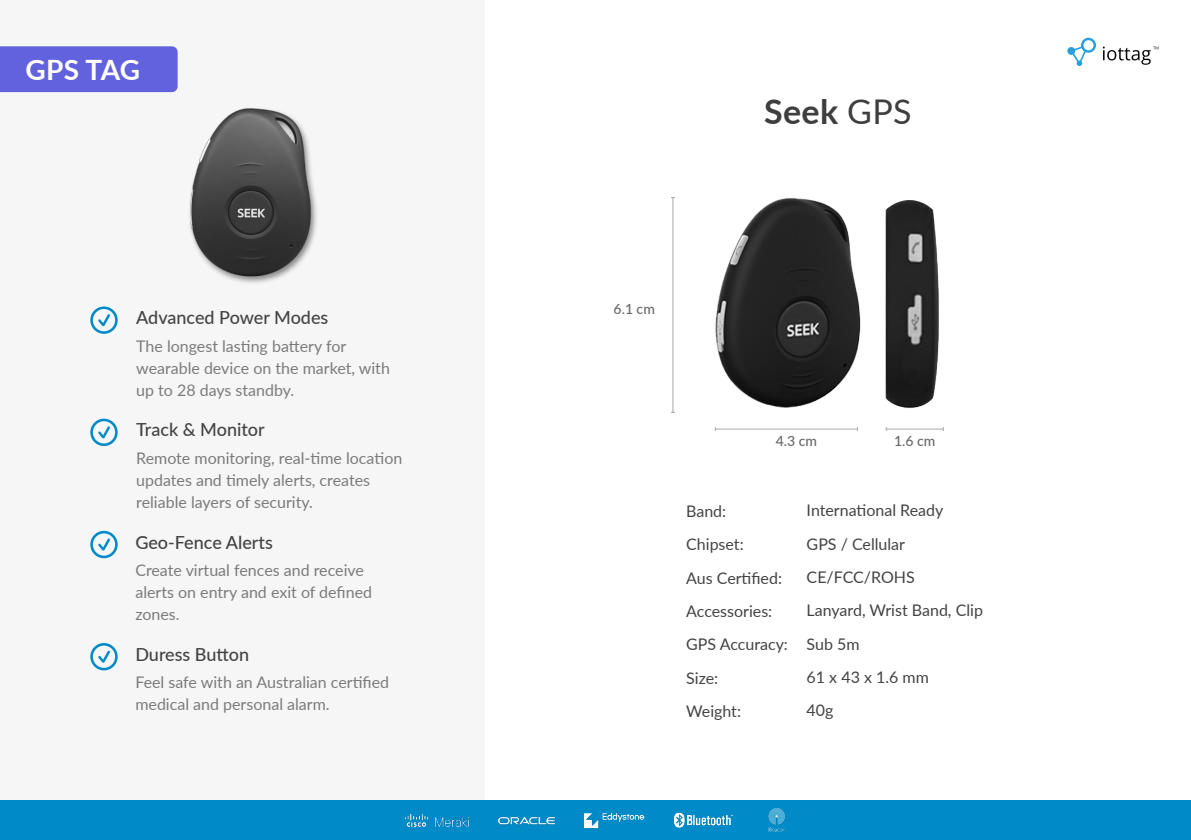
<style>
.page{position:relative;width:1191px;height:840px;background:#fff}
.page>*{position:absolute;margin:0;border:0;box-sizing:border-box;transform-origin:0 0}
.Hearder_2{font:700 34px "Lato";color:#3e3e3f}
.Hearder_2-2{font:700 28px "Lato";color:#fff}
.t1{font:500 18px "Lato";color:#434343}
.t2{font:16px/22px "Lato";color:#7b7b7b}
.t3{font:16px "Lato";color:#434343}
.t4{font:500 14px "Lato";color:#696969}
.s1{font-weight:400}
</style>
<div class="page">
<div style="left:0;top:0;width:485px;height:806px;background:#f6f6f6"></div>
<div style="left:0;top:800px;width:1191px;height:39px;background:#008ac7"></div>
<svg style="left:1067px;top:38px;width:29px;height:28px"></svg>
<svg style="left:1103px;top:46px;width:55px;height:19px"></svg>
<img style="left:499px;top:816px;width:55px;height:9px">
<img style="left:583px;top:812px;width:61px;height:17px">
<img style="left:675px;top:812px;width:58px;height:16px">
<img style="left:768px;top:808px;width:18px;height:23px">
<img style="left:404px;top:813px;width:65px;height:14px">
<img style="left:715px;top:198px;width:224px;height:210px">
<svg style="left:90px;top:306px;width:28px;height:27px"></svg>
<svg style="left:90px;top:418px;width:28px;height:28px"></svg>
<svg style="left:90px;top:530px;width:28px;height:28px"></svg>
<svg style="left:90px;top:643px;width:28px;height:27px"></svg>
<img style="left:147px;top:92px;width:170px;height:191px">
<hr style="left:672px;top:197px;width:1px;height:215px;background:#a6a6a6">
<hr style="left:715px;top:428px;width:142px;height:1px;background:#a6a6a6">
<hr style="left:886px;top:428px;width:57px;height:1px;background:#a6a6a6">
<div style="left:0;top:46px;width:178px;height:46px;background:#6262df"></div>
<p class="Hearder_2-2" style="left:26px;top:50px;width:116px">GPS TAG</p>
<p class="t1" style="left:136px;top:304px;width:194px">Advanced Power Modes</p>
<p class="t2" style="left:136px;top:334px;width:255px">The longest lasting battery for wearable device on the market, with up to 28 days standby.</p>
<p class="t1" style="left:136px;top:416px;width:130px">Track &amp; Monitor</p>
<p class="t2" style="left:136px;top:446px;width:268px">Remote monitoring, real-time location updates and timely alerts, creates reliable layers of security.</p>
<p class="t1" style="left:135px;top:528px;width:139px">Geo-Fence Alerts</p>
<p class="t2" style="left:135px;top:558px;width:238px">Create virtual fences and receive alerts on entry and exit of defined zones.</p>
<p class="t1" style="left:135px;top:641px;width:115px">Duress Button</p>
<p class="t2" style="left:135px;top:670px;width:255px">Feel safe with an Australian certified medical and personal alarm.</p>
<p class="Hearder_2" style="left:764px;top:87px;width:149px">Seek <span class="s1">GPS</span></p>
<p class="t4" style="left:613px;top:299px;width:43px">6.1 cm</p>
<p class="t4" style="left:776px;top:430px;width:43px">4.3 cm</p>
<p class="t4" style="left:894px;top:430px;width:43px">1.6 cm</p>
<p class="t3" style="left:686px;top:499px;width:42px">Band:</p>
<p class="t3" style="left:686px;top:532px;width:59px">Chipset:</p>
<p class="t3" style="left:686px;top:566px;width:97px">Aus Certified:</p>
<p class="t3" style="left:686px;top:599px;width:88px">Accessories:</p>
<p class="t3" style="left:686px;top:632px;width:103px">GPS Accuracy:</p>
<p class="t3" style="left:686px;top:666px;width:33px">Size:</p>
<p class="t3" style="left:686px;top:699px;width:56px">Weight:</p>
<p class="t3" style="left:806px;top:498px;width:138px">International Ready</p>
<p class="t3" style="left:806px;top:532px;width:100px">GPS / Cellular</p>
<p class="t3" style="left:806px;top:565px;width:110px">CE/FCC/ROHS</p>
<p class="t3" style="left:806px;top:598px;width:178px">Lanyard, Wrist Band, Clip</p>
<p class="t3" style="left:806px;top:632px;width:54px">Sub 5m</p>
<p class="t3" style="left:806px;top:665px;width:124px">61 x 43 x 1.6 mm</p>
<p class="t3" style="left:806px;top:698px;width:28px">40g</p>
</div>
